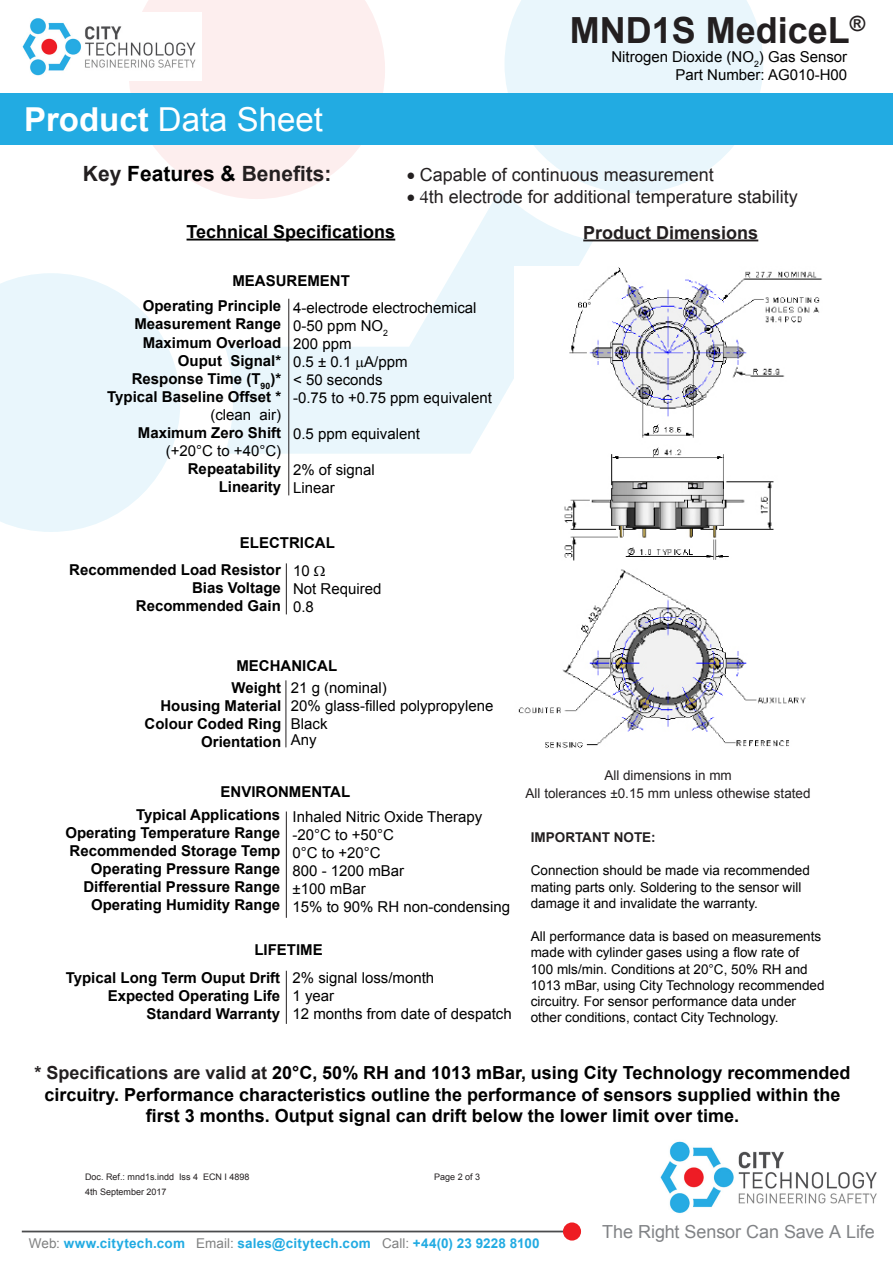
<style>
.page{position:relative;width:893px;height:1263px;background:#fff}
.page>*{position:absolute;margin:0;border:0;box-sizing:border-box;transform-origin:0 0}
.t1{font:700 36px "Arial";color:#231f20}
.t2{font:33px "Arial";color:#fff}
.t3{font:700 21px "Arial";color:#231f20}
.t4{font:700 18px/21.6px "Arial";color:#000;text-align:center}
.t5{font:18px "Arial";color:#231f20}
.t6{font:18px "Arial";letter-spacing:-.005em;color:#818386}
.Characteristics_Titl{font:700 18px "Arial";color:#231f20}
.t7{font:700 15px "Arial";color:#000}
.t8{font:15px/18px "Arial";color:#000;text-align:right}
.t9{font:13.5px/16.2px "Arial";color:#000}
.t10{font:700 13.5px "Arial";letter-spacing:.015em;color:#22abe2}
.Head_2{font:13.5px "Arial";color:#231f20}
.t11{font:700 13.5px "Arial";color:#231f20}
.t12{font:9px "Arial";color:#231f20}
.s1{font-weight:700}
.s2{color:#000}
.s3{color:#231f20}
.s4{font-weight:400;color:#808181}
</style>
<div class="page">
<hr style="left:22px;top:1230px;width:553px;height:2px;background:#4b4c4d">
<div style="left:563px;top:1222px;width:18px;height:18px;background:#ee1d23;border-radius:50%"></div>
<img style="left:660px;top:1141px;width:217px;height:73px">
<svg style="left:225px;top:189px;width:368px;height:265px;fill:#e9f6fc"></svg>
<svg style="left:0;top:273px;width:180px;height:259px;fill:#e9f6fc"></svg>
<svg style="left:504px;top:0;width:259px;height:193px;fill:#e9f6fc"></svg>
<svg style="left:128px;top:0;width:257px;height:199px;fill:#fdeeee"></svg>
<div style="left:0;top:93px;width:893px;height:51px;background:#22abe2"></div>
<img style="left:22px;top:13px;width:179px;height:67px">
<hr style="left:583px;top:240px;width:175px;height:1px;background:#231f20">
<hr style="left:286px;top:563px;width:1px;height:51px;background:#231f20">
<hr style="left:187px;top:239px;width:208px;height:1px;background:#000">
<hr style="left:288px;top:299px;width:1px;height:196px;background:#231f20">
<hr style="left:286px;top:680px;width:1px;height:67px;background:#231f20">
<hr style="left:286px;top:811px;width:1px;height:107px;background:#231f20">
<img style="left:514px;top:267px;width:308px;height:481px">
<hr style="left:286px;top:971px;width:1px;height:53px;background:#231f20">
<svg style="left:356px;top:360px;width:8px;height:10px"></svg>
<h2 class="t2" style="left:24px;top:98px;width:300px"><span class="s1">Product</span> Data Sheet</h2>
<h1 class="t1" style="left:570px;top:6px;width:297px">MND1S MediceL<sup>®</sup></h1>
<p class="t8" style="left:611px;top:48px;width:237px">Nitrogen Dioxide (NO<sub>2</sub>) Gas Sensor<br>Part Number: AG010-H00</p>
<p class="t3" style="left:83px;top:160px;width:250px">Key <span class="s2">Features &amp;</span> Benefits:</p>
<p class="t5" style="left:407px;top:163px;width:308px">• Capable of continuous measurement</p>
<p class="t5" style="left:407px;top:185px;width:392px">• ✔th electrode for additional temperature stability</p>
<p class="t4" style="left:187px;top:221px;width:210px">Technical Specifications</p>
<p class="t7" style="left:232px;top:270px;width:119px">MEASUREMENT</p>
<p class="t7" style="left:143px;top:296px;width:140px">Operating Principle</p>
<p class="t7" style="left:134px;top:314px;width:148px">Measurement Range</p>
<p class="t7" style="left:143px;top:332px;width:140px">Maximum Overload</p>
<p class="t7" style="left:178px;top:350px;width:105px">Ouput Signal*</p>
<p class="t7" style="left:132px;top:368px;width:151px">Response Time (T<sub>90</sub>)*</p>
<p class="t7" style="left:107px;top:386px;width:175px">Typical Baseline Offset *</p>
<p class="t8" style="left:210px;top:405px;width:72px">(clean air)</p>
<p class="t7" style="left:138px;top:422px;width:145px">Maximum Zero Shift</p>
<p class="t8" style="left:166px;top:441px;width:117px">(+20°C to +40°C)</p>
<p class="t7" style="left:188px;top:458px;width:95px">Repeatability</p>
<p class="t7" style="left:219px;top:476px;width:64px">Linearity</p>
<p class="t8" style="left:293px;top:298px;width:185px">4-electrode electrochemical</p>
<p class="t8" style="left:293px;top:316px;width:96px">0-50 ppm NO<sub>2</sub></p>
<p class="t8" style="left:293px;top:334px;width:60px">200 ppm</p>
<p class="t8" style="left:293px;top:352px;width:116px">0.5 ± 0.1 A/ppm</p>
<p class="t8" style="left:293px;top:370px;width:91px">&lt; 50 seconds</p>
<p class="t8" style="left:293px;top:388px;width:200px">-0.75 to +0.75 ppm equivalent</p>
<p class="t8" style="left:293px;top:424px;width:128px">0.5 ppm equivalent</p>
<p class="t8" style="left:293px;top:460px;width:83px">2% of signal</p>
<p class="t8" style="left:293px;top:478px;width:43px">Linear</p>
<p class="t7" style="left:240px;top:532px;width:96px">ELECTRICAL</p>
<p class="t7" style="left:69px;top:560px;width:213px">Recommended Load Resistor</p>
<p class="t7" style="left:192px;top:578px;width:90px">Bias Voltage</p>
<p class="t7" style="left:136px;top:596px;width:147px">Recommended Gain</p>
<p class="t8" style="left:293px;top:562px;width:18px">10</p>
<p class="t8" style="left:293px;top:580px;width:90px">Not Required</p>
<p class="t8" style="left:293px;top:598px;width:22px">0.8</p>
<p class="Characteristics_Titl" style="left:583px;top:220px;width:177px">Product Dimensions</p>
<p class="t7" style="left:236px;top:656px;width:102px">MECHANICAL</p>
<p class="t7" style="left:231px;top:677px;width:51px">Weight</p>
<p class="t7" style="left:160px;top:695px;width:122px">Housing Material</p>
<p class="t7" style="left:145px;top:713px;width:138px">Colour Coded Ring</p>
<p class="t7" style="left:201px;top:731px;width:82px">Orientation</p>
<p class="t8" style="left:291px;top:678px;width:97px">21 g (nominal)</p>
<p class="t8" style="left:291px;top:696px;width:204px">20% glass-filled polypropylene</p>
<p class="t8" style="left:291px;top:714px;width:38px">Black</p>
<p class="t8" style="left:291px;top:731px;width:27px">Any</p>
<p class="t7" style="left:221px;top:781px;width:131px">ENVIRONMENTAL</p>
<p class="t7" style="left:136px;top:805px;width:146px">Typical Applications</p>
<p class="t7" style="left:65px;top:823px;width:216px">Operating Temperature Range</p>
<p class="t7" style="left:70px;top:841px;width:212px">Recommended Storage Temp</p>
<p class="t7" style="left:91px;top:859px;width:191px">Operating Pressure Range</p>
<p class="t7" style="left:83px;top:877px;width:198px">Differential Pressure Range</p>
<p class="t7" style="left:91px;top:895px;width:191px">Operating Humidity Range</p>
<p class="t7" style="left:254px;top:939px;width:70px">LIFETIME</p>
<p class="t7" style="left:66px;top:968px;width:216px">Typical Long Term Ouput Drift</p>
<p class="t7" style="left:108px;top:986px;width:174px">Expected Operating Life</p>
<p class="t7" style="left:147px;top:1004px;width:135px">Standard Warranty</p>
<p class="t8" style="left:292px;top:808px;width:191px">Inhaled Nitric Oxide Therapy</p>
<p class="t8" style="left:292px;top:826px;width:103px">-20°C to +50°C</p>
<p class="t8" style="left:292px;top:844px;width:90px">0°C to +20°C</p>
<p class="t8" style="left:292px;top:862px;width:113px">800 - 1200 mBar</p>
<p class="t8" style="left:292px;top:880px;width:75px">±100 mBar</p>
<p class="t8" style="left:292px;top:898px;width:219px">15% to 90% RH non-condensing</p>
<p class="t8" style="left:292px;top:969px;width:143px">2% signal loss/month</p>
<p class="t8" style="left:292px;top:987px;width:43px">1 year</p>
<p class="t8" style="left:292px;top:1005px;width:221px">12 months from date of despatch</p>
<p class="Head_2" style="left:604px;top:766px;width:129px">All dimensions in mm</p>
<p class="Head_2" style="left:526px;top:784px;width:287px">All tolerances ±0.15 mm unless othewise stated</p>
<p class="t11" style="left:531px;top:828px;width:126px">IMPORTANT NOTE:</p>
<p class="t9" style="left:531px;top:863px;width:281px">Connection should be made via recommended mating parts only. Soldering to the sensor will damage it and invalidate the warranty.</p>
<p class="t9" style="left:531px;top:928px;width:295px">All performance data is based on measurements made with cylinder gases using a flow rate of 100 mls/min. Conditions at 20°C, 50% RH and 1013 mBar, using City Technology recommended circuitry. For sensor performance data under other conditions, contact City Technology.</p>
<p class="t4" style="left:35px;top:1062px;width:817px"><span class="s3">* Specifications are valid at</span> 20°C, 50% RH and 1013 mBar, using City Technology recommended circuitry. Performance characteristics outline the performance of sensors supplied within the first 3 months. Output signal can drift below the lower limit over time.</p>
<p class="t12" style="left:85px;top:1171px;width:166px">Doc. Ref.: mnd1s.indd Iss 4 ECN I 4898</p>
<p class="t12" style="left:434px;top:1171px;width:48px">Page 2 of 3</p>
<p class="t12" style="left:85px;top:1186px;width:83px">4th September 2017</p>
<p class="t10" style="left:29px;top:1234px;width:512px"><span class="s4">Web:</span> www.citytech.com <span class="s4">Email:</span> sales@citytech.com <span class="s4">Call:</span> +44(0) 23 9228 8100</p>
<p class="t6" style="left:602px;top:1220px;width:274px">The Right Sensor Can Save A Life</p>
</div>
